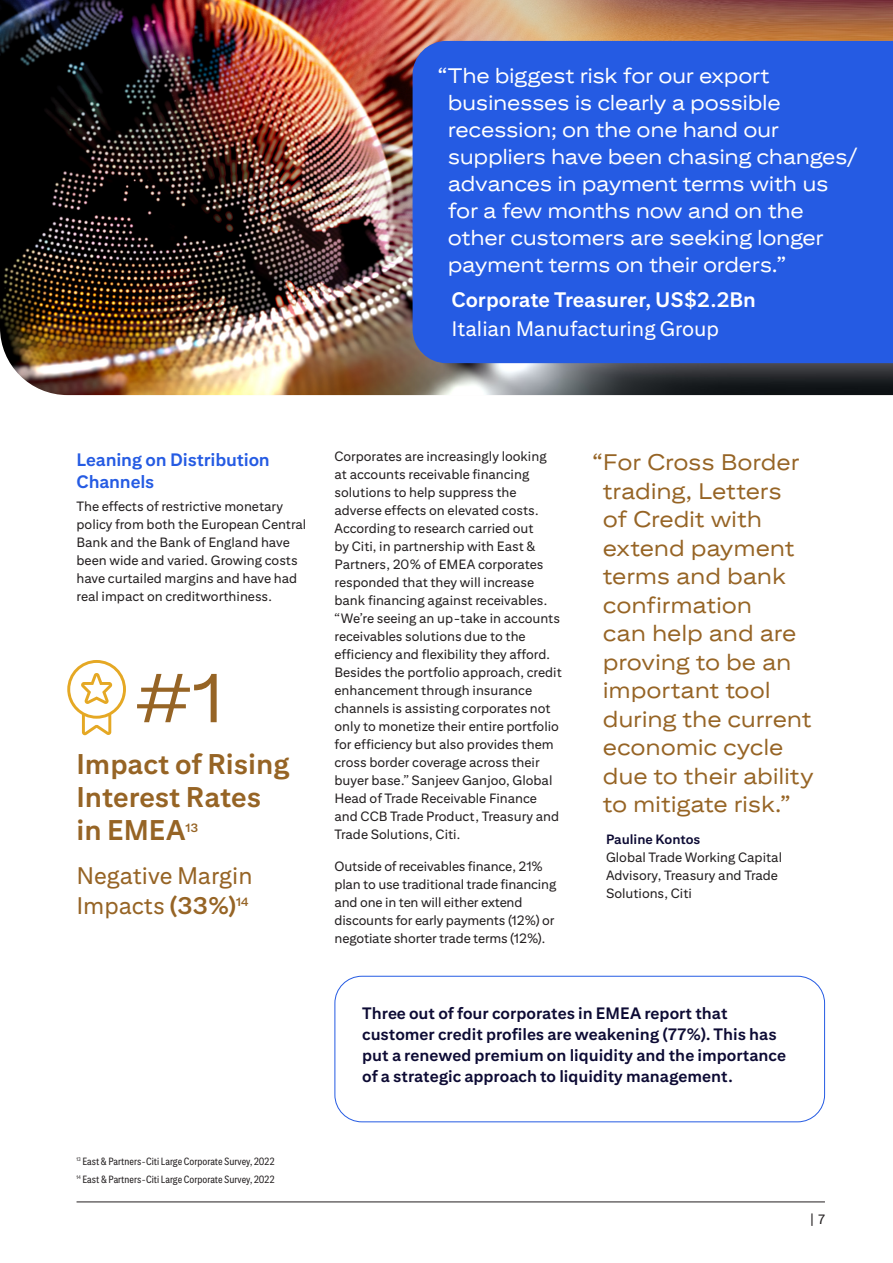
<style>
.page{position:relative;width:893px;height:1263px;background:#fff}
.page>*{position:absolute;margin:0;border:0;box-sizing:border-box;transform-origin:0 0}
.TOC_Authors{font:69px "Citi Sans Display";color:#966425}
.TOC_Authors-2{font:700 28.5px/33px "Citi Sans Text";color:#966425}
.TOC_Authors-3{font:24px/30px "Citi Sans Text";color:#966425}
.quote{font:22.5px/28.5px "Citi Sans Display";letter-spacing:-.005em;color:#966425}
.quote-2{font:21px/27px "Citi Sans Display";letter-spacing:-.015em;color:#fff}
.Name_under_quote{font:700 21px "Citi Sans Text";color:#fff}
.Title_under_name_quo{font:21px "Citi Sans Text";color:#fff}
.Subhead{font:700 18px/21.8px "Citi Sans Text";letter-spacing:-.01em;color:#255be3}
.Boxed_copy{font:700 16.5px/21px "Citi Sans Text";color:#0d0b34}
.Body_Copy{font:13.5px/18px "Citi Sans Text";color:#231f20}
.Author_name{font:700 13.5px "Citi Sans Text";color:#0d0b34}
.TOC_Authors-4{font:700 12px "Citi Sans Text";color:#966425}
.footers{font:condensed 10.5px "Citi Sans";color:#231f20}
.s1{font-weight:700}
</style>
<div class="page">
<hr style="left:77px;top:1201px;width:748px;height:1px;background:#231f20">
<div style="left:334px;top:976px;width:491px;height:146px;border:1px solid #255be3;border-radius:27px"></div>
<svg style="left:67px;top:660px;width:59px;height:75px"></svg>
<img style="left:0;top:0;width:893px;height:395px">
<div style="left:413px;top:41px;width:480px;height:322px;background:#255be3"></div>
<p class="quote-2" style="left:448px;top:62px;width:411px;text-indent:-10px">“The biggest risk for our export businesses is clearly a possible recession; on the one hand our suppliers have been chasing changes/ advances in payment terms with us for a few months now and on the other customers are seeking longer payment terms on their orders.”</p>
<p class="Name_under_quote" style="left:451px;top:287px;width:306px">Corporate Treasurer, US$2.2Bn</p>
<p class="Title_under_name_quo" style="left:451px;top:316px;width:269px">Italian Manufacturing Group</p>
<p class="Subhead" style="left:77px;top:449px;width:195px">Leaning on Distribution<br>Channels</p>
<p class="Body_Copy" style="left:77px;top:496px;width:231px">The effects of restrictive monetary policy from both the European Central Bank and the Bank of England have been wide and varied. Growing costs have curtailed margins and have had real impact on creditworthiness.</p>
<p class="TOC_Authors" style="left:135px;top:658px;width:90px">#1</p>
<p class="TOC_Authors-2" style="left:77px;top:747px;width:215px">Impact of Rising<br>Interest Rates in EMEA</p>
<p class="TOC_Authors-4" style="left:186px;top:821px;width:14px">13</p>
<p class="TOC_Authors-3" style="left:77px;top:860px;width:178px">Negative Margin<br>Impacts <span class="s1">(33%)</span><sup>14</sup></p>
<p class="footers" style="left:77px;top:1155px;width:199px"><sup>13</sup> East &amp; Partners-Citi Large Corporate Survey, 2022</p>
<p class="footers" style="left:77px;top:1173px;width:199px"><sup>14</sup> East &amp; Partners-Citi Large Corporate Survey, 2022</p>
<p class="Body_Copy" style="left:334px;top:447px;width:229px">Corporates are increasingly looking at accounts receivable financing solutions to help suppress the adverse effects on elevated costs.<br>According to research carried out<br>by Citi, in partnership with East &amp; Partners, 20% of EMEA corporates responded that they will increase bank financing against receivables. “We’re seeing an up-take in accounts receivables solutions due to the efficiency and flexibility they afford.<br>Besides the portfolio approach, credit enhancement through insurance channels is assisting corporates not only to monetize their entire portfolio for efficiency but also provides them cross border coverage across their buyer base.” Sanjeev Ganjoo, Global Head of Trade Receivable Finance and CCB Trade Product, Treasury and Trade Solutions, Citi.</p>
<p class="Body_Copy" style="left:334px;top:857px;width:223px">Outside of receivables finance, 21% plan to use traditional trade financing and one in ten will either extend discounts for early payments (12%) or negotiate shorter trade terms (12%).</p>
<p class="quote" style="left:603px;top:447px;width:212px;text-indent:-10px">“For Cross Border trading, Letters<br>of Credit with extend payment terms and bank confirmation<br>can help and are proving to be an important tool during the current economic cycle due to their ability to mitigate risk.”</p>
<p class="Author_name" style="left:606px;top:831px;width:96px">Pauline Kontos</p>
<p class="Body_Copy" style="left:606px;top:847px;width:178px">Global Trade Working Capital<br>Advisory, Treasury and Trade<br>Solutions, Citi</p>
<p class="Boxed_copy" style="left:362px;top:1003px;width:425px">Three out of four corporates in EMEA report that customer credit profiles are weakening (77%). This has put a renewed premium on liquidity and the importance of a strategic approach to liquidity management.</p>
<p class="Body_Copy" style="left:810px;top:1209px;width:16px">| 7</p>
</div>
